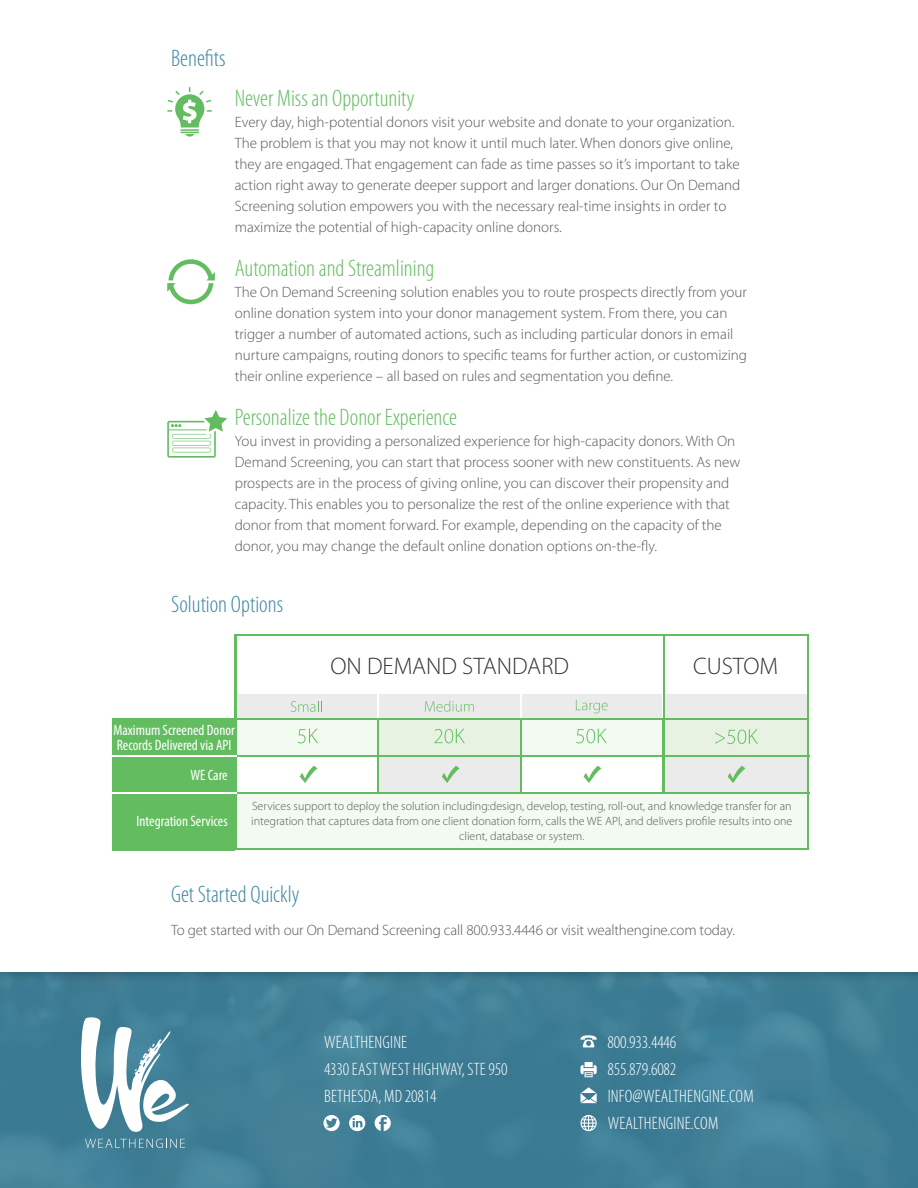
<style>
.page{position:relative;width:918px;height:1188px;background:#fff}
.page>*{position:absolute;margin:0;border:0;box-sizing:border-box;transform-origin:0 0}
.Header_1_Blue{font:300 condensed 24px "Myriad Pro";color:#63bd60}
.t1{font:300 condensed 24px "Myriad Pro";color:#3d86a0}
.t2{font:300 24px "Myriad Pro";color:#323332}
.t3{font:300 condensed 18px "Myriad Pro";letter-spacing:.01em;color:#fff}
.t4{font:300 condensed 18px "Myriad Pro";letter-spacing:-.01em;color:#fff}
.Header_1_Blue-2{font:300 15px/21px "Myriad Pro";color:#57585a}
.t5{font:condensed 15px/15px "Myriad Pro";color:#fff}
.t6{font:300 12px/15px "Myriad Pro";color:#57585a;text-align:center}
</style>
<div class="page">
<div style="left:0;top:966px;width:918px;height:222px;background:#231f20;opacity:.5"></div>
<svg style="left:80px;top:1017px;width:109px;height:115px"></svg>
<svg style="left:85px;top:1139px;width:100px;height:9px"></svg>
<svg style="left:580px;top:1062px;width:17px;height:15px"></svg>
<svg style="left:580px;top:1115px;width:17px;height:16px"></svg>
<svg style="left:580px;top:1035px;width:17px;height:12px"></svg>
<svg style="left:580px;top:1087px;width:17px;height:16px"></svg>
<svg style="left:323px;top:1115px;width:17px;height:16px"></svg>
<svg style="left:375px;top:1115px;width:16px;height:16px"></svg>
<svg style="left:349px;top:1115px;width:16px;height:16px"></svg>
<svg style="left:167px;top:410px;width:60px;height:48px"></svg>
<svg style="left:167px;top:87px;width:45px;height:50px"></svg>
<svg style="left:167px;top:259px;width:48px;height:45px"></svg>
<div style="left:112px;top:718px;width:122px;height:132px;background:#63bd60"></div>
<svg style="left:234px;top:634px;width:575px;height:216px;background:#7ac677"></svg>
<div style="left:237px;top:637px;width:425px;height:81px;background:#fff"></div>
<div style="left:665px;top:637px;width:142px;height:81px;background:#fff"></div>
<div style="left:665px;top:694px;width:142px;height:24px;background:#ebebec"></div>
<div style="left:665px;top:719px;width:142px;height:36px;background:#e7f2e2"></div>
<div style="left:521px;top:694px;width:141px;height:24px;background:#ebebec"></div>
<div style="left:379px;top:694px;width:142px;height:24px;background:#ebebec"></div>
<div style="left:237px;top:694px;width:142px;height:24px;background:#ebebec"></div>
<div style="left:521px;top:719px;width:141px;height:36px;background:#f3faf1"></div>
<div style="left:379px;top:719px;width:142px;height:36px;background:#e7f2e2"></div>
<div style="left:237px;top:719px;width:142px;height:36px;background:#f3faf1"></div>
<div style="left:665px;top:756px;width:142px;height:36px;background:#ebebec"></div>
<div style="left:521px;top:756px;width:141px;height:36px;background:#fff"></div>
<div style="left:379px;top:756px;width:142px;height:36px;background:#ebebec"></div>
<div style="left:237px;top:756px;width:142px;height:36px;background:#fff"></div>
<div style="left:237px;top:794px;width:570px;height:54px;background:#f3faf1"></div>
<svg style="left:300px;top:766px;width:18px;height:17px"></svg>
<svg style="left:442px;top:766px;width:18px;height:17px"></svg>
<svg style="left:584px;top:766px;width:17px;height:17px"></svg>
<svg style="left:728px;top:766px;width:17px;height:17px"></svg>
<svg style="left:291px;top:701px;width:31px;height:11px"></svg>
<svg style="left:425px;top:701px;width:49px;height:11px"></svg>
<svg style="left:576px;top:700px;width:32px;height:13px"></svg>
<svg style="left:715px;top:729px;width:43px;height:15px"></svg>
<hr style="left:112px;top:755px;width:697px;height:1px;background:#63bd60">
<hr style="left:109px;top:755px;width:128px;height:1px;background:#fff">
<hr style="left:378px;top:668px;width:1px;height:50px;background:#fff">
<hr style="left:378px;top:719px;width:1px;height:74px;background:#63bd60">
<hr style="left:521px;top:668px;width:1px;height:50px;background:#fff">
<hr style="left:521px;top:719px;width:1px;height:74px;background:#63bd60">
<hr style="left:234px;top:718px;width:575px;height:1px;background:#63bd60">
<hr style="left:112px;top:792px;width:697px;height:2px;background:#63bd60">
<hr style="left:109px;top:792px;width:128px;height:2px;background:#fff">
<svg style="left:434px;top:729px;width:31px;height:14px"></svg>
<svg style="left:298px;top:729px;width:20px;height:14px"></svg>
<svg style="left:576px;top:729px;width:31px;height:14px"></svg>
<p class="t1" style="left:171px;top:44px;width:56px">Benefits</p>
<p class="Header_1_Blue" style="left:235px;top:84px;width:181px">Never Miss an Opportunity</p>
<p class="Header_1_Blue-2" style="left:235px;top:111px;width:507px">Every day, high-potential donors visit your website and donate to your organization.<br>The problem is that you may not know it until much later. When donors give online, they are engaged. That engagement can fade as time passes so it’s important to take action right away to generate deeper support and larger donations. Our On Demand Screening solution empowers you with the necessary real-time insights in order to maximize the potential of high-capacity online donors.</p>
<p class="Header_1_Blue" style="left:235px;top:254px;width:201px">Automation and Streamlining</p>
<p class="Header_1_Blue-2" style="left:235px;top:281px;width:514px">The On Demand Screening solution enables you to route prospects directly from your online donation system into your donor management system. From there, you can trigger a number of automated actions, such as including particular donors in email nurture campaigns, routing donors to specific teams for further action, or customizing their online experience – all based on rules and segmentation you define.</p>
<p class="Header_1_Blue" style="left:235px;top:403px;width:224px">Personalize the Donor Experience</p>
<p class="Header_1_Blue-2" style="left:235px;top:431px;width:507px">You invest in providing a personalized experience for high-capacity donors. With On Demand Screening, you can start that process sooner with new constituents. As new prospects are in the process of giving online, you can discover their propensity and capacity. This enables you to personalize the rest of the online experience with that donor from that moment forward. For example, depending on the capacity of the donor, you may change the default online donation options on-the-fly.</p>
<p class="t1" style="left:171px;top:590px;width:114px">Solution Options</p>
<p class="t5" style="left:113px;top:722px;width:123px">Maximum Screened Donor<br>Records Delivered via API</p>
<p class="t5" style="left:190px;top:767px;width:39px">WE Care</p>
<p class="t2" style="left:330px;top:652px;width:240px">ON DEMAND STANDARD</p>
<p class="t2" style="left:693px;top:651px;width:87px">CUSTOM</p>
<p class="t5" style="left:137px;top:814px;width:93px">Integration Services</p>
<p class="t6" style="left:251px;top:799px;width:543px">Services support to deploy the solution including:design, develop, testing, roll-out, and knowledge transfer for an integration that captures data from one client donation form, calls the WE API, and delivers profile results into one client, database or system.</p>
<p class="t1" style="left:171px;top:880px;width:130px">Get Started Quickly</p>
<p class="Header_1_Blue-2" style="left:171px;top:919px;width:565px">To get started with our On Demand Screening call 800.933.4446 or visit wealthengine.com today.</p>
<p class="t3" style="left:324px;top:1031px;width:85px">WEALTHENGINE</p>
<p class="t3" style="left:324px;top:1058px;width:185px">4330 EAST WEST HIGHWAY, STE 950</p>
<p class="t3" style="left:324px;top:1085px;width:114px">BETHESDA, MD 20814</p>
<p class="t4" style="left:608px;top:1031px;width:70px">800.933.4446</p>
<p class="t4" style="left:608px;top:1058px;width:70px">855.879.6082</p>
<p class="t3" style="left:608px;top:1085px;width:148px">INFO@WEALTHENGINE.COM</p>
<p class="t3" style="left:608px;top:1112px;width:112px">WEALTHENGINE.COM</p>
</div>
